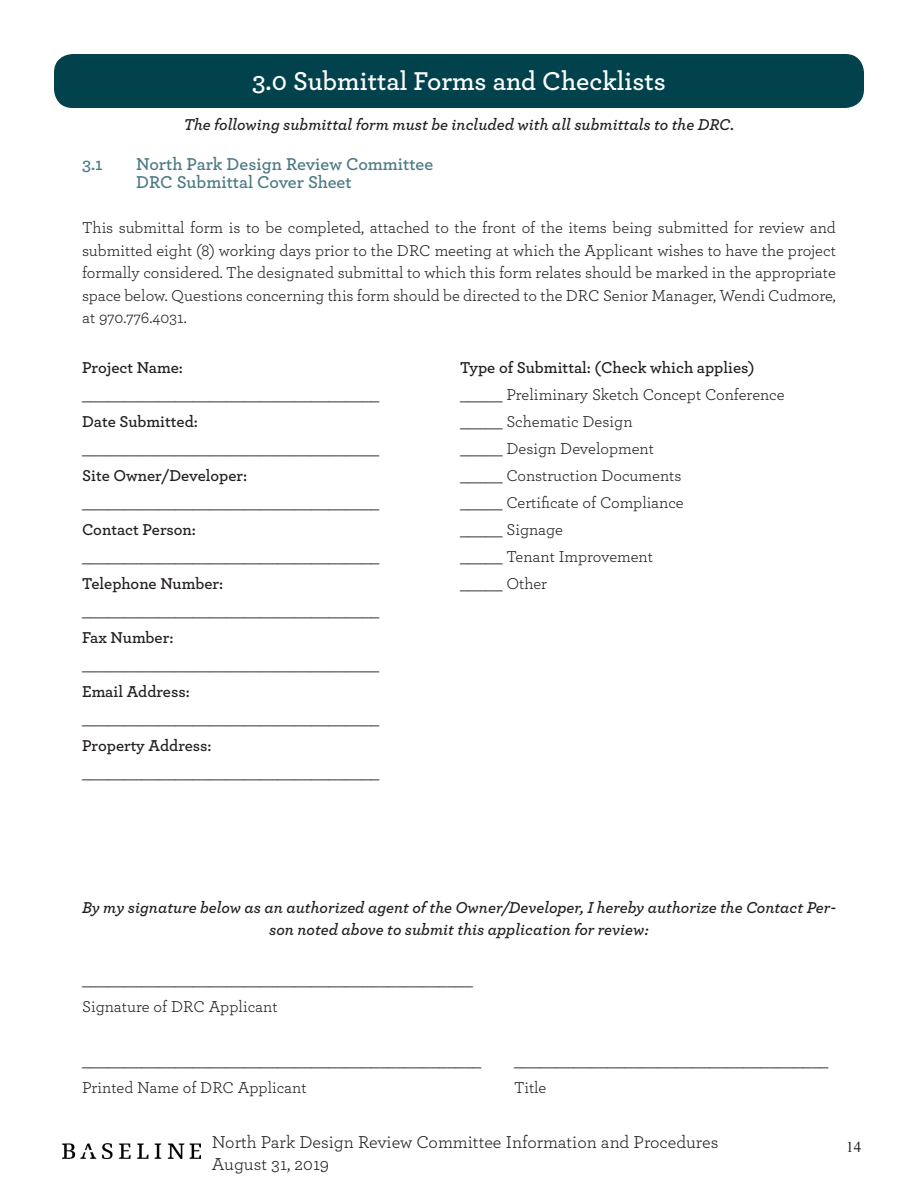
<style>
.page{position:relative;width:918px;height:1188px;background:#fff}
.page>*{position:absolute;margin:0;border:0;box-sizing:border-box;transform-origin:0 0}
.Baseline_Header{font:600 27px "Archer";color:#fff}
.t1{font:18px/21.6px "Archer";color:#231f20}
.Baseline_Secondary_H{font:600 18px "Archer";color:#4b7983}
.Baseline_Body{font:16.5px/22.5px "Archer";color:#231f20;text-align:justify}
.Baseline_Body-2{font:italic 600 16.5px/22.5px "Archer";color:#231f20;text-align:center}
.Baseline_Body-3{font:600 16.5px "Archer";color:#231f20}
.t2{font:15px "Times New Roman";color:#231f20}
</style>
<div class="page">
<div style="left:55px;top:55px;width:808px;height:52px;background:#01424c;border-radius:18px"></div>
<div style="left:54px;top:54px;width:810px;height:54px;border:2px solid #01424c;border-radius:18px"></div>
<img style="left:63px;top:1143px;width:138px;height:15px">
<p class="Baseline_Header" style="left:252px;top:61px;width:415px">3.0 Submittal Forms and Checklists</p>
<p class="Baseline_Body-2" style="left:184px;top:112px;width:552px">The following submittal form must be included with all submittals to the DRC.</p>
<p class="Baseline_Secondary_H" style="left:82px;top:151px;width:22px">3.1</p>
<p class="Baseline_Secondary_H" style="left:136px;top:151px;width:299px">North Park Design Review Committee</p>
<p class="Baseline_Secondary_H" style="left:136px;top:169px;width:217px">DRC Submittal Cover Sheet</p>
<p class="Baseline_Body" style="left:82px;top:216px;width:755px">This submittal form is to be completed, attached to the front of the items being submitted for review and submitted eight (8) working days prior to the DRC meeting at which the Applicant wishes to have the project formally considered. The designated submittal to which this form relates should be marked in the appropriate space below. Questions concerning this form should be directed to the DRC Senior Manager, Wendi Cudmore, at 970.776.4031.</p>
<p class="Baseline_Body-3" style="left:82px;top:355px;width:102px">Project Name:</p>
<p class="Baseline_Body-3" style="left:460px;top:355px;width:296px">Type of Submittal: (Check which applies)</p>
<p class="Baseline_Body" style="left:82px;top:382px;width:299px">___________________________________</p>
<p class="Baseline_Body" style="left:460px;top:382px;width:326px">_____ Preliminary Sketch Concept Conference</p>
<p class="Baseline_Body-3" style="left:82px;top:409px;width:117px">Date Submitted:</p>
<p class="Baseline_Body" style="left:460px;top:409px;width:174px">_____ Schematic Design</p>
<p class="Baseline_Body" style="left:82px;top:436px;width:299px">___________________________________</p>
<p class="Baseline_Body" style="left:460px;top:436px;width:196px">_____ Design Development</p>
<p class="Baseline_Body-3" style="left:82px;top:463px;width:167px">Site Owner/Developer:</p>
<p class="Baseline_Body" style="left:460px;top:463px;width:223px">_____ Construction Documents</p>
<p class="Baseline_Body" style="left:82px;top:490px;width:299px">___________________________________</p>
<p class="Baseline_Body" style="left:460px;top:490px;width:225px">_____ Certificate of Compliance</p>
<p class="Baseline_Body-3" style="left:82px;top:517px;width:115px">Contact Person:</p>
<p class="Baseline_Body" style="left:460px;top:517px;width:105px">_____ Signage</p>
<p class="Baseline_Body" style="left:82px;top:544px;width:299px">___________________________________</p>
<p class="Baseline_Body" style="left:460px;top:544px;width:195px">_____ Tenant Improvement</p>
<p class="Baseline_Body-3" style="left:82px;top:571px;width:143px">Telephone Number:</p>
<p class="Baseline_Body" style="left:460px;top:571px;width:89px">_____ Other</p>
<p class="Baseline_Body" style="left:82px;top:598px;width:299px">___________________________________</p>
<p class="Baseline_Body-3" style="left:82px;top:625px;width:93px">Fax Number:</p>
<p class="Baseline_Body" style="left:82px;top:652px;width:299px">___________________________________</p>
<p class="Baseline_Body-3" style="left:82px;top:679px;width:109px">Email Address:</p>
<p class="Baseline_Body" style="left:82px;top:706px;width:299px">___________________________________</p>
<p class="Baseline_Body-3" style="left:82px;top:733px;width:131px">Property Address:</p>
<p class="Baseline_Body" style="left:82px;top:760px;width:299px">___________________________________</p>
<p class="Baseline_Body-2" style="left:82px;top:895px;width:755px">By my signature below as an authorized agent of the Owner/Developer, I hereby authorize the Contact Per&shy;son noted above to submit this application for review:</p>
<p class="Baseline_Body" style="left:82px;top:967px;width:392px">______________________________________________</p>
<p class="Baseline_Body" style="left:82px;top:994px;width:197px">Signature of DRC Applicant</p>
<p class="Baseline_Body" style="left:82px;top:1048px;width:401px">_______________________________________________</p>
<p class="Baseline_Body" style="left:514px;top:1048px;width:316px">_____________________________________</p>
<p class="Baseline_Body" style="left:82px;top:1075px;width:226px">Printed Name of DRC Applicant</p>
<p class="Baseline_Body" style="left:514px;top:1075px;width:34px">Title</p>
<p class="t1" style="left:212px;top:1131px;width:508px">North Park Design Review Committee Information and Procedures<br>August 31, 2019</p>
<p class="t2" style="left:846px;top:1136px;width:16px">14</p>
</div>
